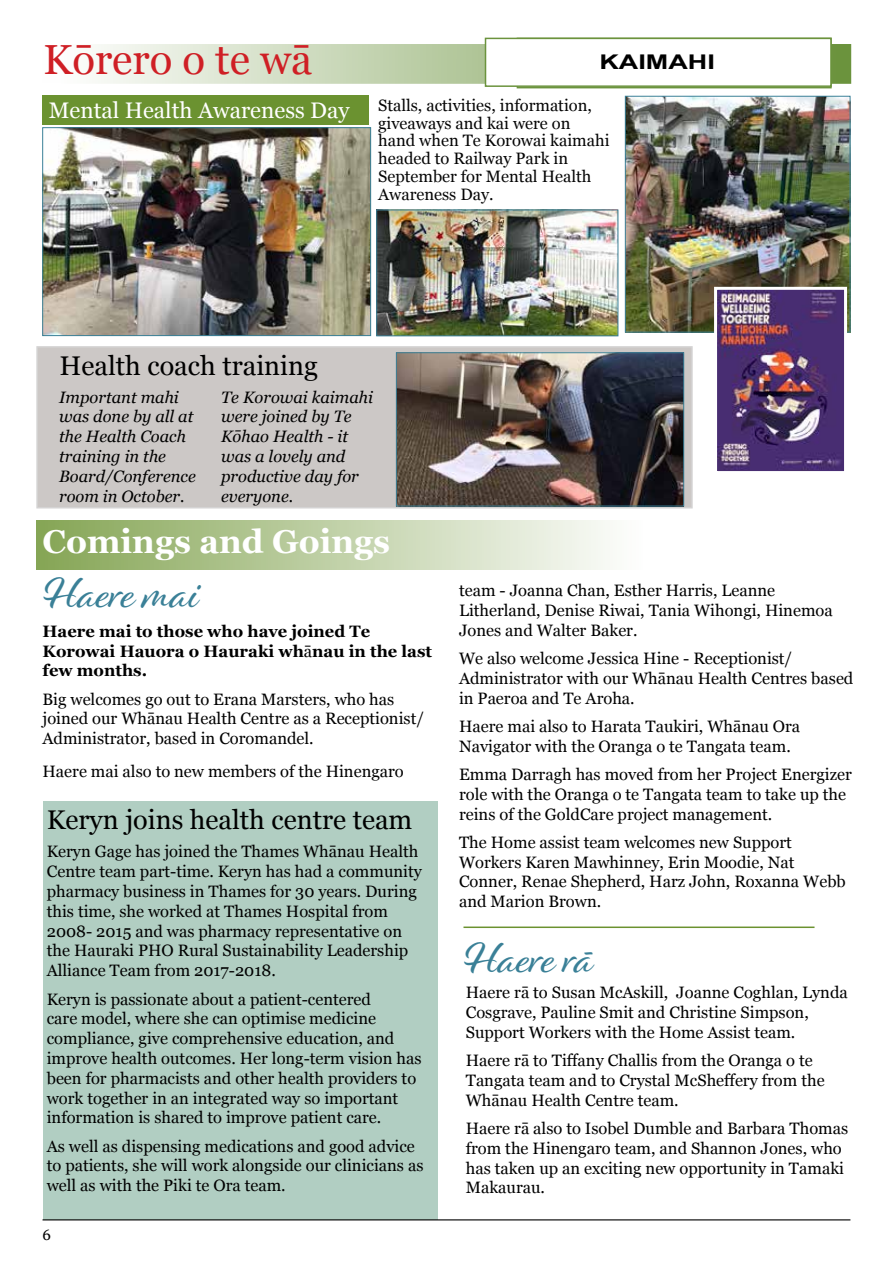
<style>
.page{position:relative;width:893px;height:1263px;background:#fff}
.page>*{position:absolute;margin:0;border:0;box-sizing:border-box;transform-origin:0 0}
.t1{font:45px "Alisha";color:#3a8097}
.t2{font:42px "Georgia";color:#cf1f25}
.t3{font:700 33px "Georgia";color:#fff}
.t4{font:27px "Georgia";color:#000}
.t5{font:22.5px "Georgia";color:#fff}
.t6{font:700 20.25px "Arial";color:#000;scale:1.33 1}
.t7{font:16.5px/19.8px "Georgia";color:#000}
.t8{font:italic 16.5px/19.8px "Georgia";color:#000}
.t9{font:16.5px/17.9px "Georgia";color:#050505}
.t10{font:700 16.5px/19.8px "Georgia";color:#000}
.t11{font:15px "Georgia";color:#000}
.s1{font-weight:400}
</style>
<div class="page">
<svg style="left:98px;top:44px;width:753px;height:40px"></svg>
<div style="left:517px;top:38px;width:315px;height:50px;background:#6b933d"></div>
<div style="left:485px;top:38px;width:347px;height:49px;background:#fff;border:2px solid #6b933d"></div>
<div style="left:36px;top:346px;width:657px;height:162px;background:#ccc8c6;border:2px solid #d4d3d3"></div>
<div style="left:43px;top:801px;width:394px;height:419px;background:#b1cec2"></div>
<svg style="left:36px;top:520px;width:574px;height:49px"></svg>
<hr style="left:43px;top:1219px;width:807px;height:1px;background:#000">
<hr style="left:463px;top:926px;width:351px;height:2px;background:#6b9230">
<img style="left:398px;top:355px;width:284px;height:149px">
<div style="left:396px;top:353px;width:288px;height:153px;border:1px solid #3a8097"></div>
<div style="left:43px;top:95px;width:326px;height:29px;background:#6b9230"></div>
<img style="left:44px;top:129px;width:325px;height:205px">
<div style="left:42px;top:127px;width:329px;height:209px;border:1px solid #3a8097"></div>
<img style="left:378px;top:212px;width:238px;height:122px">
<div style="left:376px;top:210px;width:242px;height:126px;border:1px solid #3a8097"></div>
<img style="left:627px;top:98px;width:221px;height:232px">
<div style="left:625px;top:96px;width:225px;height:236px;border:1px solid #3a8097"></div>
<img style="left:718px;top:291px;width:125px;height:179px">
<div style="left:714px;top:287px;width:133px;height:187px;border:3px solid #fff"></div>
<h2 class="t2" style="left:43px;top:29px;width:271px">Kōrero o te wā</h2>
<p class="t6" style="left:599px;top:48px;width:88px">KAIMAHI</p>
<h3 class="t5" style="left:49px;top:93px;width:302px">Mental Health Awareness Day</h3>
<p class="t9" style="left:378px;top:95px;width:233px">Stalls, activities, information, giveaways and kai were on hand when Te Korowai kaimahi headed to Railway Park in<br>September for Mental Health<br>Awareness Day.</p>
<h3 class="t4" style="left:60px;top:346px;width:260px">Health coach training</h3>
<p class="t8" style="left:59px;top:386px;width:138px">Important mahi was done by all at the Health Coach training in the<br>Board/Conference room in October.</p>
<p class="t8" style="left:221px;top:386px;width:153px">Te Korowai kaimahi were joined by Te<br>Kōhao Health - it was a lovely and productive day for everyone.</p>
<h3 class="t3" style="left:43px;top:517px;width:349px">Comings and Goings</h3>
<h1 class="t1" style="left:43px;top:567px;width:159px">Haere mai</h1>
<p class="t10" style="left:43px;top:620px;width:391px">Haere mai to those who have joined Te<br>Korowai Hauora o Hauraki wh<span class="s1">ā</span>nau in the last few months.</p>
<p class="t7" style="left:43px;top:688px;width:383px">Big welcomes go out to Erana Marsters, who has joined our Whānau Health Centre as a Receptionist/<br>Administrator, based in Coromandel.</p>
<p class="t7" style="left:43px;top:760px;width:363px">Haere mai also to new members of the Hinengaro</p>
<h3 class="t4" style="left:47px;top:800px;width:367px">Keryn joins health centre team</h3>
<p class="t7" style="left:47px;top:841px;width:377px">Keryn Gage has joined the Thames Whānau Health Centre team part-time. Keryn has had a community pharmacy business in Thames for 30 years. During this time, she worked at Thames Hospital from 2008- 2015 and was pharmacy representative on the Hauraki PHO Rural Sustainability Leadership Alliance Team from 2017-2018.</p>
<p class="t7" style="left:47px;top:988px;width:376px">Keryn is passionate about a patient-centered<br>care model, where she can optimise medicine compliance, give comprehensive education, and improve health outcomes. Her long-term vision has been for pharmacists and other health providers to work together in an integrated way so important information is shared to improve patient care.</p>
<p class="t7" style="left:47px;top:1135px;width:378px">As well as dispensing medications and good advice to patients, she will work alongside our clinicians as well as with the Piki te Ora team.</p>
<p class="t11" style="left:43px;top:1224px;width:10px">6</p>
<p class="t7" style="left:459px;top:580px;width:375px">team - Joanna Chan, Esther Harris, Leanne<br>Litherland, Denise Riwai, Tania Wihongi, Hinemoa<br>Jones and Walter Baker.</p>
<p class="t7" style="left:459px;top:648px;width:396px">We also welcome Jessica Hine - Receptionist/<br>Administrator with our Whānau Health Centres based in Paeroa and Te Aroha.</p>
<p class="t7" style="left:459px;top:716px;width:343px">Haere mai also to Harata Taukiri, Whānau Ora<br>Navigator with the Oranga o te Tangata team.</p>
<p class="t7" style="left:459px;top:764px;width:394px">Emma Darragh has moved from her Project Energizer role with the Oranga o te Tangata team to take up the reins of the GoldCare project management.</p>
<p class="t7" style="left:459px;top:831px;width:388px">The Home assist team welcomes new Support Workers Karen Mawhinney, Erin Moodie, Nat Conner, Renae Shepherd, Harz John, Roxanna Webb and Marion Brown.</p>
<h1 class="t1" style="left:463px;top:931px;width:132px">Haere rā</h1>
<p class="t7" style="left:466px;top:982px;width:384px">Haere rā to Susan McAskill, Joanne Coghlan, Lynda<br>Cosgrave, Pauline Smit and Christine Simpson,<br>Support Workers with the Home Assist team.</p>
<p class="t7" style="left:466px;top:1050px;width:360px">Haere rā to Tiffany Challis from the Oranga o te<br>Tangata team and to Crystal McSheffery from the<br>Whānau Health Centre team.</p>
<p class="t7" style="left:466px;top:1117px;width:384px">Haere rā also to Isobel Dumble and Barbara Thomas from the Hinengaro team, and Shannon Jones, who has taken up an exciting new opportunity in Tamaki Makaurau.</p>
</div>
